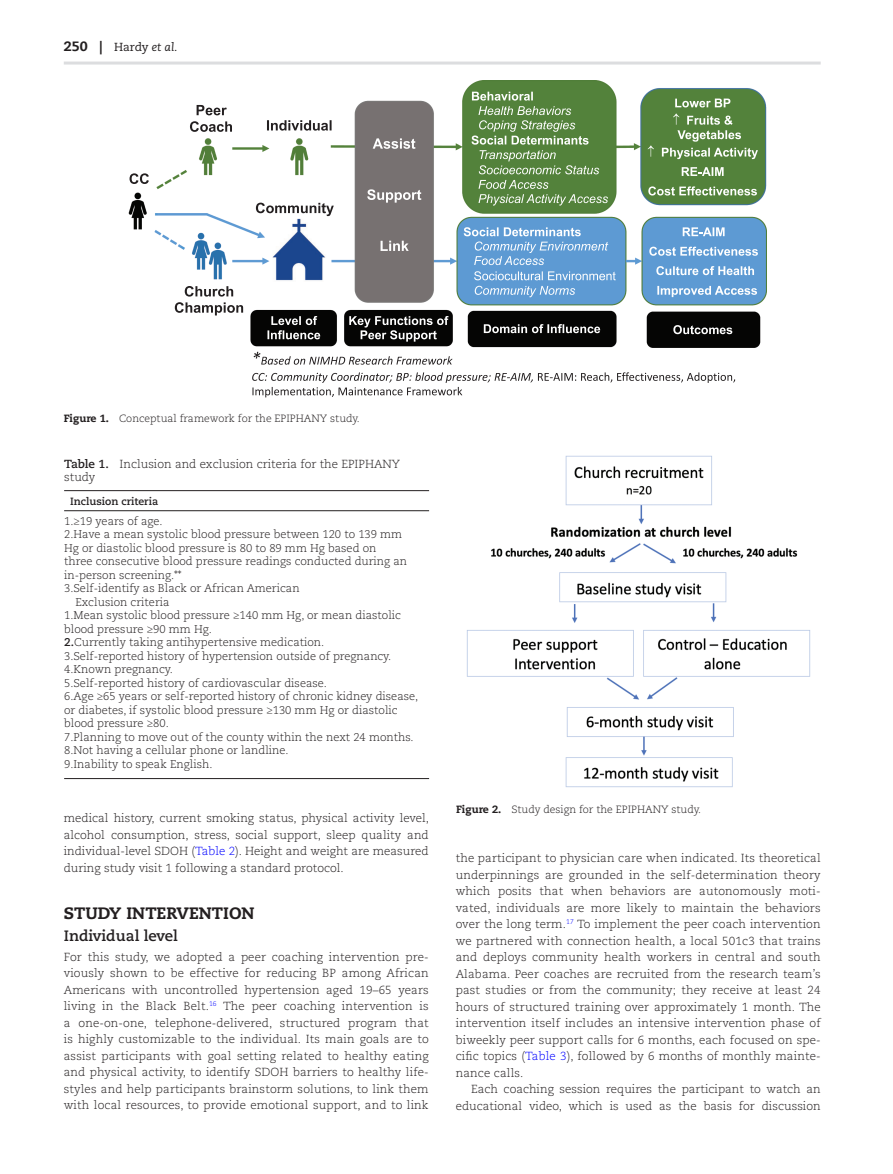
<style>
.page{position:relative;width:893px;height:1174px;background:#fff}
.page>*{position:absolute;margin:0;border:0;box-sizing:border-box;transform-origin:0 0}
.t1{font:800 16.5px "Caecilia LT Std";color:#231f20}
.t2{font:700 15px "Caecilia LT Std";color:#231f20}
.t3{font:300 11.7px/16.5px "Caecilia LT Std";color:#231f20;text-align:justify}
.t4{font:11.7px "Caecilia LT Std";letter-spacing:-.01em;color:#231f20}
.t5{font:300 11.25px "Caecilia LT Std";color:#231f20}
.t6{font:300 10.5px "Caecilia LT Std";color:#231f20}
.t7{font:700 10.5px "Caecilia LT Std";color:#231f20}
.s1{font-weight:800;font-size:13.5px}
.s2{font-style:italic}
.s3{font-weight:800}
.s4{font-weight:700}
.s5{color:#00f}
</style>
<div class="page">
<hr style="left:64px;top:62px;width:757px;height:3px;background:#dcdddf">
<img style="left:128px;top:81px;width:638px;height:266px">
<svg style="left:267px;top:120px;width:65px;height:11px"></svg>
<svg style="left:254px;top:352px;width:198px;height:13px"></svg>
<svg style="left:252px;top:372px;width:483px;height:25px"></svg>
<svg style="left:256px;top:203px;width:78px;height:13px"></svg>
<svg style="left:130px;top:173px;width:19px;height:11px"></svg>
<svg style="left:197px;top:105px;width:30px;height:10px"></svg>
<svg style="left:190px;top:121px;width:42px;height:11px"></svg>
<svg style="left:185px;top:286px;width:48px;height:10px"></svg>
<svg style="left:175px;top:302px;width:68px;height:13px"></svg>
<svg style="left:373px;top:138px;width:42px;height:11px"></svg>
<svg style="left:367px;top:189px;width:54px;height:14px"></svg>
<svg style="left:381px;top:241px;width:28px;height:10px"></svg>
<svg style="left:471px;top:92px;width:128px;height:82px;background:#6e955a"></svg>
<svg style="left:478px;top:180px;width:130px;height:26px;background:#6c9458"></svg>
<svg style="left:464px;top:227px;width:144px;height:38px;background:#78abda"></svg>
<svg style="left:474px;top:271px;width:142px;height:9px"></svg>
<svg style="left:475px;top:286px;width:100px;height:11px"></svg>
<svg style="left:675px;top:99px;width:55px;height:8px"></svg>
<svg style="left:673px;top:113px;width:68px;height:29px;background:#789c65"></svg>
<svg style="left:648px;top:145px;width:6px;height:12px"></svg>
<svg style="left:662px;top:148px;width:96px;height:11px"></svg>
<svg style="left:682px;top:167px;width:42px;height:9px"></svg>
<svg style="left:648px;top:186px;width:109px;height:9px"></svg>
<svg style="left:683px;top:227px;width:42px;height:9px"></svg>
<svg style="left:649px;top:247px;width:109px;height:9px"></svg>
<svg style="left:656px;top:266px;width:98px;height:9px"></svg>
<svg style="left:657px;top:286px;width:100px;height:11px"></svg>
<svg style="left:267px;top:316px;width:53px;height:23px"></svg>
<svg style="left:349px;top:316px;width:100px;height:26px;background:#3f3f3e"></svg>
<svg style="left:484px;top:324px;width:116px;height:9px"></svg>
<svg style="left:673px;top:325px;width:59px;height:9px"></svg>
<img style="left:466px;top:455px;width:345px;height:333px">
<hr style="left:64px;top:490px;width:365px;height:1px;background:#231f20">
<hr style="left:64px;top:510px;width:365px;height:1px;background:#231f20">
<hr style="left:64px;top:778px;width:365px;height:1px;background:#231f20">
<p class="t4" style="left:64px;top:40px;width:115px"><span class="s1">250 |</span> Hardy <span class="s2">et al.</span></p>
<p class="t6" style="left:64px;top:412px;width:298px"><span class="s3">Figure 1.</span> Conceptual framework for the EPIPHANY study.</p>
<p class="t3" style="left:64px;top:457px;width:337px;line-height:13.5px"><span class="s4">Table 1.</span> Inclusion and exclusion criteria for the EPIPHANY study</p>
<p class="t7" style="left:70px;top:495px;width:90px">Inclusion criteria</p>
<p class="t5" style="left:64px;top:514px;width:100px">1.≥19 years of age.</p>
<p class="t5" style="left:64px;top:528px;width:340px">2.Have a mean systolic blood pressure between 120 to 139 mm</p>
<p class="t5" style="left:64px;top:541px;width:314px">Hg or diastolic blood pressure is 80 to 89 mm Hg based on</p>
<p class="t5" style="left:64px;top:555px;width:345px">three consecutive blood pressure readings conducted during an</p>
<p class="t5" style="left:64px;top:568px;width:119px">in-person screening.**</p>
<p class="t5" style="left:64px;top:582px;width:237px">3.Self-identify as Black or African American</p>
<p class="t5" style="left:75px;top:595px;width:96px">Exclusion criteria</p>
<p class="t5" style="left:64px;top:609px;width:338px">1.Mean systolic blood pressure ≥140 mm Hg, or mean diastolic</p>
<p class="t5" style="left:64px;top:622px;width:149px">blood pressure ≥90 mm Hg.</p>
<p class="t5" style="left:64px;top:636px;width:262px"><span class="s4">2.</span>Currently taking antihypertensive medication.</p>
<p class="t5" style="left:64px;top:649px;width:329px">3.Self-reported history of hypertension outside of pregnancy.</p>
<p class="t5" style="left:64px;top:663px;width:110px">4.Known pregnancy.</p>
<p class="t5" style="left:64px;top:676px;width:264px">5.Self-reported history of cardiovascular disease.</p>
<p class="t5" style="left:64px;top:690px;width:355px">6.Age ≥65 years or self-reported history of chronic kidney disease,</p>
<p class="t5" style="left:64px;top:703px;width:335px">or diabetes, if systolic blood pressure ≥130 mm Hg or diastolic</p>
<p class="t5" style="left:64px;top:717px;width:106px">blood pressure ≥80.</p>
<p class="t5" style="left:64px;top:730px;width:351px">7.Planning to move out of the county within the next 24 months.</p>
<p class="t5" style="left:64px;top:744px;width:226px">8.Not having a cellular phone or landline.</p>
<p class="t5" style="left:64px;top:757px;width:150px">9.Inability to speak English.</p>
<p class="t3" style="left:64px;top:810px;width:367px">medical history, current smoking status, physical activity level, alcohol consumption, stress, social support, sleep quality and individual-level SDOH (<span class="s5">Table 2</span>). Height and weight are measured during study visit 1 following a standard protocol.</p>
<h1 class="t1" style="left:64px;top:902px;width:192px">STUDY INTERVENTION</h1>
<p class="t2" style="left:64px;top:927px;width:116px">Individual level</p>
<p class="t3" style="left:64px;top:948px;width:366px">For this study, we adopted a peer coaching intervention pre&shy;viously shown to be effective for reducing BP among African Americans with uncontrolled hypertension aged 19–65 years living in the Black Belt.<sup>16</sup> The peer coaching intervention is a one-on-one, telephone-delivered, structured program that is highly customizable to the individual. Its main goals are to assist participants with goal setting related to healthy eating and physical activity, to identify SDOH barriers to healthy life&shy;styles and help participants brainstorm solutions, to link them with local resources, to provide emotional support, and to link</p>
<p class="t6" style="left:456px;top:803px;width:247px"><span class="s3">Figure 2.</span> Study design for the EPIPHANY study.</p>
<p class="t3" style="left:456px;top:850px;width:366px">the participant to physician care when indicated. Its theoretical underpinnings are grounded in the self-determination theory which posits that when behaviors are autonomously moti&shy;vated, individuals are more likely to maintain the behaviors over the long term.<sup>17</sup> To implement the peer coach intervention we partnered with connection health, a local 501c3 that trains and deploys community health workers in central and south Alabama. Peer coaches are recruited from the research team’s past studies or from the community; they receive at least 24 hours of structured training over approximately 1 month. The intervention itself includes an intensive intervention phase of biweekly peer support calls for 6 months, each focused on spe&shy;cific topics (<span class="s5">Table 3</span>), followed by 6 months of monthly mainte&shy;nance calls.</p>
<p class="t3" style="left:456px;top:1081px;width:366px;text-align:right">Each coaching session requires the participant to watch an educational video, which is used as the basis for discussion</p>
</div>
